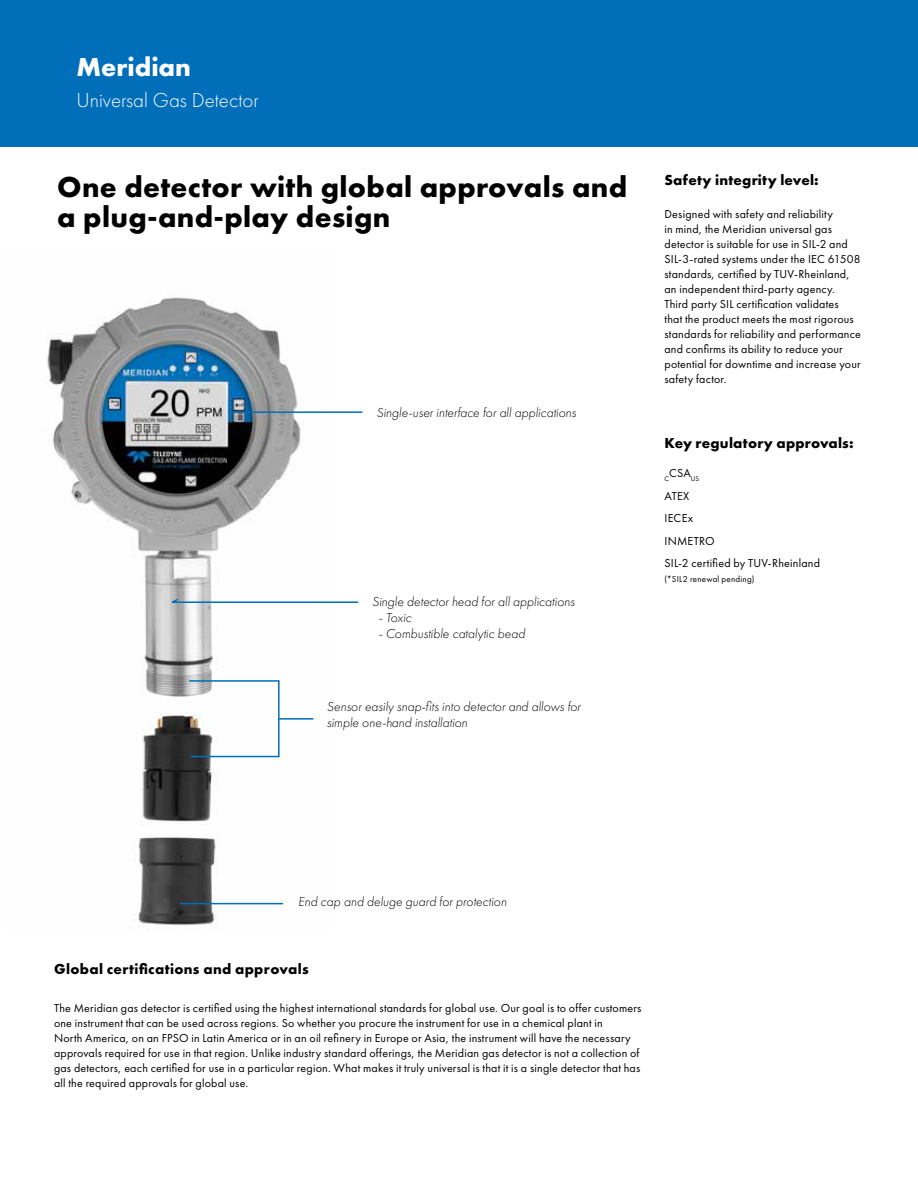
<style>
.page{position:relative;width:918px;height:1188px;background:#fff}
.page>*{position:absolute;margin:0;border:0;box-sizing:border-box;transform-origin:0 0}
.t1{font:700 30px/30px "Futura PT";letter-spacing:.01em;color:#000}
.t2{font:700 27px "Futura PT";color:#fff}
.t3{font:300 21px "Futura PT";color:#fff}
.t4{font:700 15px "Futura PT";letter-spacing:.02em;color:#000}
.t5{font:italic 300 13.5px/16.2px "Futura PT";color:#000}
.t6{font:12px/15px "Futura PT";letter-spacing:.015em;color:#000}
.t7{font:9px "Futura PT";letter-spacing:.025em;color:#000}
.t8{font:7.05px "Futura PT";color:#000}
</style>
<div class="page">
<img style="left:47px;top:297px;width:267px;height:629px">
<hr style="left:228px;top:411px;width:134px;height:2px;background:#006eb8">
<svg style="left:166px;top:597px;width:193px;height:7px"></svg>
<hr style="left:180px;top:903px;width:103px;height:1px;background:#006eb8">
<svg style="left:188px;top:679px;width:92px;height:79px"></svg>
<hr style="left:279px;top:718px;width:34px;height:2px;background:#006eb8">
<div style="left:0;top:0;width:918px;height:147px;background:#006eb8"></div>
<h2 class="t2" style="left:76px;top:49px;width:116px">Meridian</h2>
<h3 class="t3" style="left:76px;top:88px;width:184px">Universal Gas Detector</h3>
<h1 class="t1" style="left:57px;top:171px;width:571px">One detector with global approvals and a plug-and-play design</h1>
<p class="t5" style="left:377px;top:404px;width:201px">Single-user interface for all applications</p>
<p class="t5" style="left:372px;top:593px;width:204px">Single detector head for all applications</p>
<p class="t5" style="left:379px;top:610px;width:34px">- Toxic</p>
<p class="t5" style="left:379px;top:626px;width:148px">- Combustible catalytic bead</p>
<p class="t5" style="left:327px;top:699px;width:255px">Sensor easily snap-fits into detector and allows for simple one-hand installation</p>
<p class="t4" style="left:664px;top:171px;width:156px">Safety integrity level:</p>
<p class="t6" style="left:664px;top:207px;width:198px">Designed with safety and reliability<br>in mind, the Meridian universal gas detector is suitable for use in SIL-2 and SIL-3-rated systems under the IEC 61508 standards, certified by TUV-Rheinland, an independent third-party agency.<br>Third party SIL certification validates<br>that the product meets the most rigorous standards for reliability and performance and confirms its ability to reduce your potential for downtime and increase your safety factor.</p>
<p class="t4" style="left:664px;top:433px;width:191px">Key regulatory approvals:</p>
<p class="t8" style="left:664px;top:475px;width:36px">C<sup>CSA</sup>US</p>
<p class="t6" style="left:664px;top:484px;width:157px;line-height:22.5px">ATEX<br>IECEx<br>INMETRO<br>SIL-2 certified by TUV-Rheinland</p>
<p class="t7" style="left:664px;top:574px;width:91px">(*SIL2 renewal pending)</p>
<p class="t5" style="left:298px;top:893px;width:210px">End cap and deluge guard for protection</p>
<p class="t4" style="left:54px;top:960px;width:256px">Global certifications and approvals</p>
<p class="t6" style="left:54px;top:1000px;width:589px">The Meridian gas detector is certified using the highest international standards for global use. Our goal is to offer customers one instrument that can be used across regions. So whether you procure the instrument for use in a chemical plant in<br>North America, on an FPSO in Latin America or in an oil refinery in Europe or Asia, the instrument will have the necessary approvals required for use in that region. Unlike industry standard offerings, the Meridian gas detector is not a collection of gas detectors, each certified for use in a particular region. What makes it truly universal is that it is a single detector that has all the required approvals for global use.</p>
</div>
